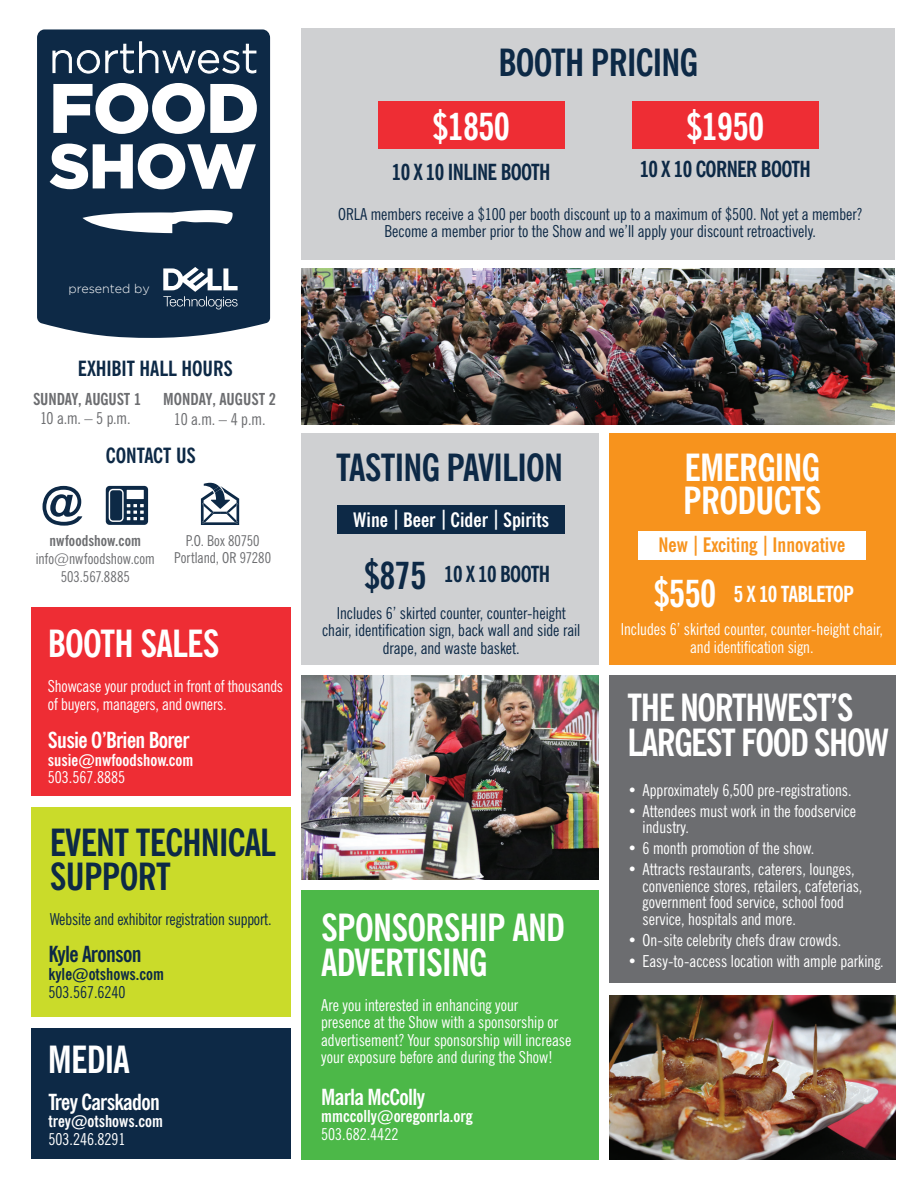
<style>
.page{position:relative;width:918px;height:1188px;background:#fff}
.page>*{position:absolute;margin:0;border:0;box-sizing:border-box;transform-origin:0 0}
.t1{font:700 condensed 37.5px/33px "News Gothic BT";letter-spacing:-.02em;color:#fff}
.t2{font:700 condensed 37.5px/34.5px "News Gothic BT";letter-spacing:-.02em;color:#0d2946}
.t3{font:700 condensed 37.5px/34.5px "News Gothic BT";letter-spacing:-.04em;color:#fff}
.t4{font:700 condensed 22.2px "News Gothic BT";letter-spacing:-.03em;color:#fff}
.t5{font:700 condensed 22.2px "News Gothic BT";letter-spacing:-.03em;color:#0d2946}
.t6{font:700 condensed 21px "News Gothic BT";letter-spacing:-.005em;color:#0d2946}
.t7{font:700 condensed 19.95px "News Gothic BT";color:#fff}
.t8{font:700 condensed 19.95px "News Gothic BT";color:#f7931d}
.t9{font:condensed 16.5px/17.5px "News Gothic BT";color:#fff}
.t10{font:condensed 16.5px/17.5px "News Gothic BT";color:#0d2946;text-align:center}
.t11{font:700 condensed 16.5px "News Gothic BT";color:#fff}
.t12{font:700 condensed 16.5px "News Gothic BT";letter-spacing:-.005em;color:#6c6d70}
.t13{font:condensed 16.5px "News Gothic BT";color:#6c6d70}
.t14{font:700 condensed 16.5px "News Gothic BT";color:#0d2946}
.t15{font:condensed 15px/16.5px "News Gothic BT";letter-spacing:.005em;color:#6c6d70;text-align:center}
.t16{font:700 condensed 15px "News Gothic BT";color:#6c6d70}
.t17{font:300 12.6px "Gotham";color:#fff}
</style>
<div class="page">
<svg style="left:43px;top:486px;width:39px;height:40px"></svg>
<svg style="left:201px;top:483px;width:38px;height:42px"></svg>
<svg style="left:106px;top:486px;width:42px;height:39px"></svg>
<div style="left:110px;top:490px;width:12px;height:30px;background:#0d2946;border-radius:3px"></div>
<div style="left:302px;top:28px;width:593px;height:232px;background:#cfd0d2"></div>
<div style="left:302px;top:434px;width:297px;height:231px;background:#cfd0d2"></div>
<div style="left:609px;top:434px;width:287px;height:231px;background:#f7931d"></div>
<div style="left:378px;top:102px;width:186px;height:47px;background:#ee2d34"></div>
<div style="left:632px;top:102px;width:187px;height:47px;background:#ee2d34"></div>
<div style="left:337px;top:506px;width:228px;height:28px;background:#0d2946"></div>
<div style="left:638px;top:531px;width:228px;height:28px;background:#fff"></div>
<div style="left:609px;top:675px;width:287px;height:308px;background:#6c6d70"></div>
<div style="left:32px;top:607px;width:259px;height:188px;background:#ee2d34"></div>
<div style="left:32px;top:808px;width:259px;height:209px;background:#cadb2a"></div>
<div style="left:32px;top:1029px;width:259px;height:130px;background:#0d2946"></div>
<img style="left:302px;top:269px;width:593px;height:156px">
<div style="left:37px;top:29px;width:233px;height:309px;background:#0d2946"></div>
<svg style="left:53px;top:50px;width:47px;height:23px"></svg>
<svg style="left:106px;top:42px;width:150px;height:31px"></svg>
<svg style="left:53px;top:83px;width:204px;height:51px"></svg>
<svg style="left:50px;top:143px;width:206px;height:46px"></svg>
<svg style="left:82px;top:210px;width:151px;height:23px"></svg>
<img style="left:302px;top:675px;width:297px;height:205px">
<div style="left:302px;top:890px;width:297px;height:269px;background:#4cb848"></div>
<img style="left:609px;top:995px;width:287px;height:165px">
<svg style="left:163px;top:267px;width:75px;height:42px"></svg>
<p class="t17" style="left:68px;top:281px;width:83px">presented by</p>
<p class="t6" style="left:78px;top:355px;width:157px">EXHIBIT HALL HOURS</p>
<p class="t12" style="left:33px;top:389px;width:110px">SUNDAY, AUGUST 1</p>
<p class="t13" style="left:40px;top:408px;width:92px">10 a.m. – 5 p.m.</p>
<p class="t12" style="left:163px;top:389px;width:114px">MONDAY, AUGUST 2</p>
<p class="t13" style="left:174px;top:409px;width:93px">10 a.m. – 4 p.m.</p>
<p class="t6" style="left:106px;top:442px;width:92px">CONTACT US</p>
<p class="t16" style="left:50px;top:532px;width:93px">nwfoodshow.com</p>
<p class="t15" style="left:36px;top:550px;width:121px;line-height:18px">info@nwfoodshow.com<br>503.567.8885</p>
<p class="t15" style="left:174px;top:533px;width:99px">P.O. Box 80750<br>Portland, OR 97280</p>
<h1 class="t1" style="left:48px;top:627px;width:173px">BOOTH SALES</h1>
<p class="t9" style="left:48px;top:677px;width:237px">Showcase your product in front of thousands of buyers, managers, and owners.</p>
<h2 class="t4" style="left:48px;top:726px;width:143px">Susie O’Brien Borer</h2>
<p class="t11" style="left:48px;top:750px;width:147px">susie@nwfoodshow.com</p>
<p class="t9" style="left:48px;top:768px;width:79px">503.567.8885</p>
<h1 class="t2" style="left:50px;top:825px;width:228px">EVENT TECHNICAL<br>SUPPORT</h1>
<p class="t10" style="left:50px;top:911px;width:223px">Website and exhibitor registration support.</p>
<h2 class="t5" style="left:48px;top:941px;width:95px">Kyle Aronson</h2>
<p class="t14" style="left:48px;top:964px;width:117px">kyle@otshows.com</p>
<p class="t10" style="left:48px;top:983px;width:79px">503.567.6240</p>
<h1 class="t1" style="left:48px;top:1042px;width:84px">MEDIA</h1>
<h2 class="t4" style="left:48px;top:1088px;width:113px">Trey Carskadon</h2>
<p class="t11" style="left:48px;top:1111px;width:116px">trey@otshows.com</p>
<p class="t9" style="left:48px;top:1130px;width:79px">503.246.8291</p>
<h1 class="t2" style="left:498px;top:45px;width:201px">BOOTH PRICING</h1>
<h1 class="t1" style="left:432px;top:110px;width:79px">$1850</h1>
<h1 class="t1" style="left:686px;top:110px;width:79px">$1950</h1>
<h2 class="t5" style="left:392px;top:158px;width:160px">10 X 10 INLINE BOOTH</h2>
<h2 class="t5" style="left:640px;top:156px;width:173px">10 X 10 CORNER BOOTH</h2>
<p class="t10" style="left:338px;top:205px;width:526px">ORLA members receive a $100 per booth discount up to a maximum of $500. Not yet a member?<br>Become a member prior to the Show and we’ll apply your discount retroactively.</p>
<h1 class="t2" style="left:336px;top:450px;width:228px">TASTING PAVILION</h1>
<h1 class="t1" style="left:683px;top:451px;width:140px">EMERGING<br>PRODUCTS</h1>
<p class="t7" style="left:353px;top:507px;width:197px">Wine | Beer | Cider | Spirits</p>
<h1 class="t2" style="left:364px;top:558px;width:64px">$875</h1>
<h2 class="t5" style="left:444px;top:561px;width:108px">10 X 10 BOOTH</h2>
<p class="t10" style="left:322px;top:604px;width:260px">Includes 6’ skirted counter, counter-height chair, identification sign, back wall and side rail drape, and waste basket.</p>
<h1 class="t1" style="left:321px;top:910px;width:245px;line-height:34.5px">SPONSORSHIP AND<br>ADVERTISING</h1>
<p class="t9" style="left:321px;top:996px;width:252px">Are you interested in enhancing your presence at the Show with a sponsorship or advertisement? Your sponsorship will increase your exposure before and during the Show!</p>
<h2 class="t4" style="left:321px;top:1083px;width:106px">Marla McColly</h2>
<p class="t11" style="left:321px;top:1106px;width:153px">mmccolly@oregonrla.org</p>
<p class="t9" style="left:321px;top:1125px;width:79px">503.682.4422</p>
<p class="t8" style="left:658px;top:533px;width:188px">New | Exciting | Innovative</p>
<h1 class="t1" style="left:654px;top:576px;width:64px">$550</h1>
<h2 class="t4" style="left:734px;top:581px;width:122px">5 X 10 TABLETOP</h2>
<p class="t9" style="left:621px;top:621px;width:264px;text-align:center">Includes 6’ skirted counter, counter-height chair, and identification sign.</p>
<h1 class="t3" style="left:628px;top:690px;width:263px">THE NORTHWEST’S<br>LARGEST FOOD SHOW</h1>
<p class="t9" style="left:628px;top:781px;width:226px">• Approximately 6,500 pre-registrations.</p>
<p class="t9" style="left:643px;top:803px;width:215px;line-height:16.5px;text-indent:-15px">• Attendees must work in the foodservice industry.</p>
<p class="t9" style="left:628px;top:840px;width:188px">• 6 month promotion of the show.</p>
<p class="t9" style="left:643px;top:861px;width:221px;line-height:16.5px;text-indent:-15px">• Attracts restaurants, caterers, lounges, convenience stores, retailers, cafeterias, government food service, school food service, hospitals and more.</p>
<p class="t9" style="left:628px;top:931px;width:215px">• On-site celebrity chefs draw crowds.</p>
<p class="t9" style="left:628px;top:952px;width:258px">• Easy-to-access location with ample parking.</p>
</div>
